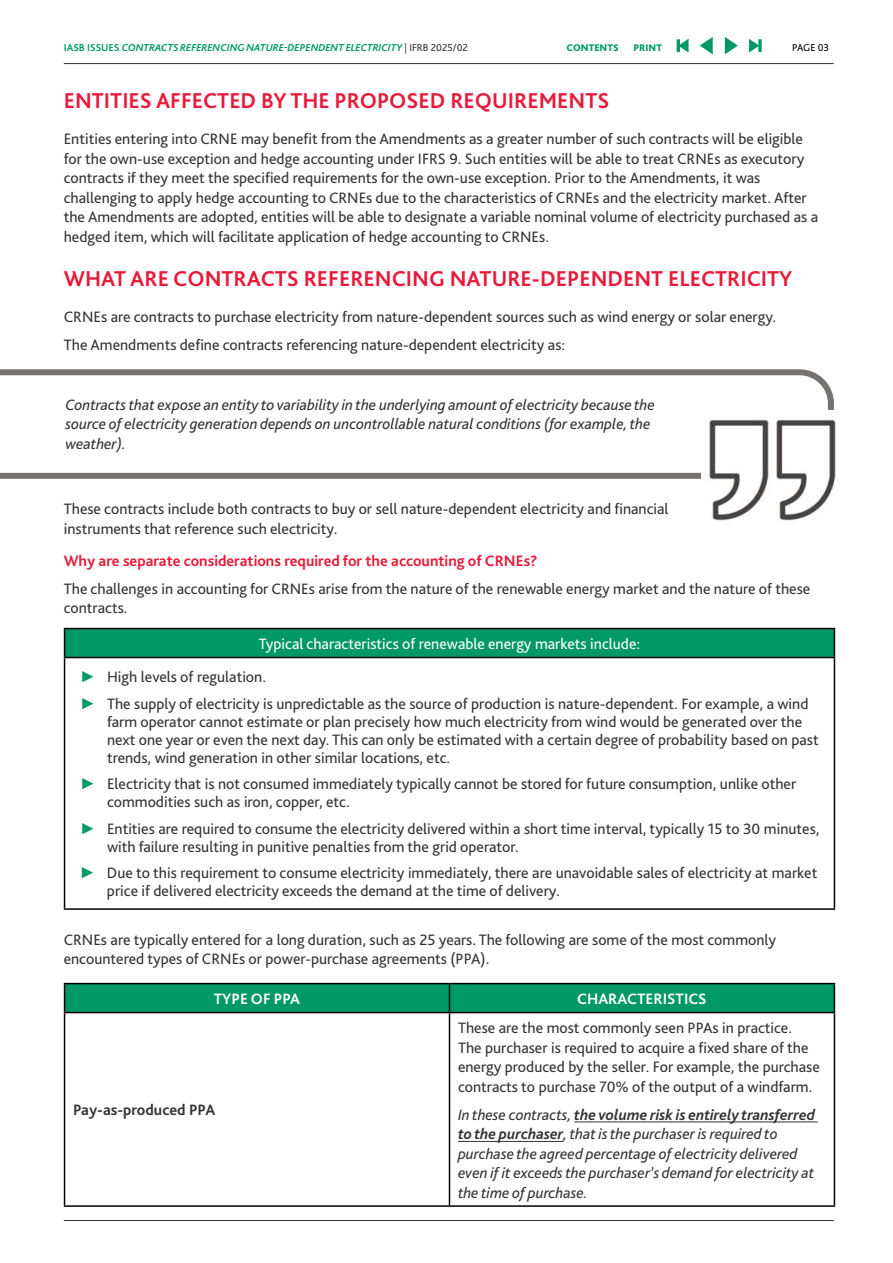
<style>
.page{position:relative;width:893px;height:1263px;background:#fff}
.page>*{position:absolute;margin:0;border:0;box-sizing:border-box;transform-origin:0 0}
.t1{font:700 22.5px "Bliss Pro";color:#e81a3b}
.t2{font:15.75px/19.5px "Bliss Pro";color:#333}
.t3{font:italic 15.75px/19.5px "Bliss Pro";color:#333}
.t4{font:15.75px/33.3px "Bliss Pro";color:#fff}
.t5{font:700 15.75px "Bliss Pro";color:#e81a3b}
.t6{font:700 15.75px "Bliss Pro";color:#fff}
.t7{font:700 15.75px "Bliss Pro";color:#333}
.t8{font:italic 700 10.5px "Bliss Pro";color:#096}
.t9{font:10.5px "Bliss Pro";letter-spacing:-.01em;color:#000}
.t10{font:800 10.05px "Bliss Pro";color:#096}
.s1{font-style:normal}
.s2{font-weight:400;font-style:normal;color:#333}
.s3{font-family:"Arial";color:#096}
.s4{color:#333}
.s5{font-weight:700}
</style>
<div class="page">
<div style="left:65px;top:628px;width:769px;height:29px;background:#096"></div>
<hr style="left:64px;top:628px;width:771px;height:1px;background:#000">
<svg style="left:64px;top:629px;width:1px;height:28px"></svg>
<svg style="left:834px;top:629px;width:1px;height:28px"></svg>
<hr style="left:64px;top:657px;width:771px;height:1px;background:#000">
<hr style="left:64px;top:658px;width:1px;height:250px;background:#000">
<hr style="left:834px;top:658px;width:1px;height:250px;background:#000">
<hr style="left:64px;top:908px;width:771px;height:2px;background:#000">
<svg style="left:64px;top:983px;width:771px;height:29px;background:#009060"></svg>
<hr style="left:64px;top:1012px;width:385px;height:1px;background:#000">
<hr style="left:64px;top:1013px;width:1px;height:192px;background:#000">
<hr style="left:449px;top:1012px;width:386px;height:1px;background:#000">
<hr style="left:449px;top:1013px;width:1px;height:192px;background:#000">
<hr style="left:834px;top:1013px;width:1px;height:192px;background:#000">
<hr style="left:64px;top:1205px;width:385px;height:2px;background:#000">
<hr style="left:449px;top:1205px;width:386px;height:2px;background:#000">
<hr style="left:574px;top:1121px;width:244px;height:1px;background:#333">
<hr style="left:458px;top:1141px;width:105px;height:1px;background:#333">
<svg style="left:0;top:369px;width:834px;height:110px"></svg>
<img style="left:701px;top:411px;width:134px;height:110px">
<hr style="left:64px;top:1220px;width:770px;height:1px;background:#333">
<hr style="left:64px;top:63px;width:770px;height:1px;background:#333">
<svg style="left:677px;top:39px;width:12px;height:13px"></svg>
<svg style="left:749px;top:39px;width:9px;height:13px"></svg>
<svg style="left:758px;top:39px;width:4px;height:13px"></svg>
<svg style="left:700px;top:37px;width:13px;height:17px"></svg>
<svg style="left:724px;top:37px;width:14px;height:17px"></svg>
<p class="t8" style="left:64px;top:42px;width:406px"><span class="s1">IASB ISSUES</span> CONTRACTS REFERENCING NATURE-DEPENDENT ELECTRICITY <span class="s2">IFRB 2025/02</span></p>
<p class="t10" style="left:566px;top:42px;width:54px">CONTENTS</p>
<p class="t10" style="left:633px;top:42px;width:30px">PRINT</p>
<p class="t9" style="left:792px;top:43px;width:39px">PAGE 03</p>
<h1 class="t1" style="left:64px;top:90px;width:547px">ENTITIES AFFECTED BY THE PROPOSED REQUIREMENTS</h1>
<p class="t2" style="left:64px;top:130px;width:756px">Entities entering into CRNE may benefit from the Amendments as a greater number of such contracts will be eligible for the own-use exception and hedge accounting under IFRS 9. Such entities will be able to treat CRNEs as executory contracts if they meet the specified requirements for the own-use exception. Prior to the Amendments, it was challenging to apply hedge accounting to CRNEs due to the characteristics of CRNEs and the electricity market. After the Amendments are adopted, entities will be able to designate a variable nominal volume of electricity purchased as a hedged item, which will facilitate application of hedge accounting to CRNEs.</p>
<h1 class="t1" style="left:64px;top:268px;width:730px">WHAT ARE CONTRACTS REFERENCING NATURE-DEPENDENT ELECTRICITY</h1>
<p class="t2" style="left:64px;top:304px;width:714px;line-height:28px">CRNEs are contracts to purchase electricity from nature-dependent sources such as wind energy or solar energy.<br>The Amendments define contracts referencing nature-dependent electricity as:</p>
<p class="t3" style="left:65px;top:396px;width:591px">Contracts that expose an entity to variability in the underlying amount of electricity because the source of electricity generation depends on uncontrollable natural conditions (for example, the weather).</p>
<p class="t2" style="left:64px;top:500px;width:606px">These contracts include both contracts to buy or sell nature-dependent electricity and financial instruments that reference such electricity.</p>
<p class="t5" style="left:64px;top:554px;width:476px">Why are separate considerations required for the accounting of CRNEs?</p>
<p class="t2" style="left:64px;top:580px;width:748px">The challenges in accounting for CRNEs arise from the nature of the renewable energy market and the nature of these contracts.</p>
<p class="t4" style="left:80px;top:628px;width:562px;text-indent:179px">Typical characteristics of renewable energy markets include: <span class="s3">►</span> <span class="s4">High levels of regulation.</span></p>
<p class="t2" style="left:107px;top:695px;width:713px;line-height:18px;text-indent:-27px"><span class="s3">►</span> The supply of electricity is unpredictable as the source of production is nature-dependent. For example, a wind farm operator cannot estimate or plan precisely how much electricity from wind would be generated over the next one year or even the next day. This can only be estimated with a certain degree of probability based on past trends, wind generation in other similar locations, etc.</p>
<p class="t2" style="left:107px;top:776px;width:691px;line-height:18px;text-indent:-27px"><span class="s3">►</span> Electricity that is not consumed immediately typically cannot be stored for future consumption, unlike other commodities such as iron, copper, etc.</p>
<p class="t2" style="left:107px;top:820px;width:714px;line-height:18px;text-indent:-27px"><span class="s3">►</span> Entities are required to consume the electricity delivered within a short time interval, typically 15 to 30 minutes, with failure resulting in punitive penalties from the grid operator.</p>
<p class="t2" style="left:107px;top:865px;width:712px;line-height:18px;text-indent:-27px"><span class="s3">►</span> Due to this requirement to consume electricity immediately, there are unavoidable sales of electricity at market price if delivered electricity exceeds the demand at the time of delivery.</p>
<p class="t2" style="left:64px;top:931px;width:714px">CRNEs are typically entered for a long duration, such as 25 years. The following are some of the most commonly encountered types of CRNEs or power-purchase agreements (PPA).</p>
<p class="t6" style="left:214px;top:992px;width:88px">TYPE OF PPA</p>
<p class="t6" style="left:577px;top:992px;width:131px">CHARACTERISTICS</p>
<p class="t7" style="left:73px;top:1103px;width:144px">Pay-as-produced PPA</p>
<p class="t2" style="left:458px;top:1019px;width:363px">These are the most commonly seen PPAs in practice.<br>The purchaser is required to acquire a fixed share of the energy produced by the seller. For example, the purchase contracts to purchase 70% of the output of a windfarm.</p>
<p class="t3" style="left:458px;top:1105px;width:359px">In these contracts, <span class="s5">the volume risk is entirely transferred to the purchaser</span>, that is the purchaser is required to purchase the agreed percentage of electricity delivered even if it exceeds the purchaser’s demand for electricity at the time of purchase.</p>
</div>
